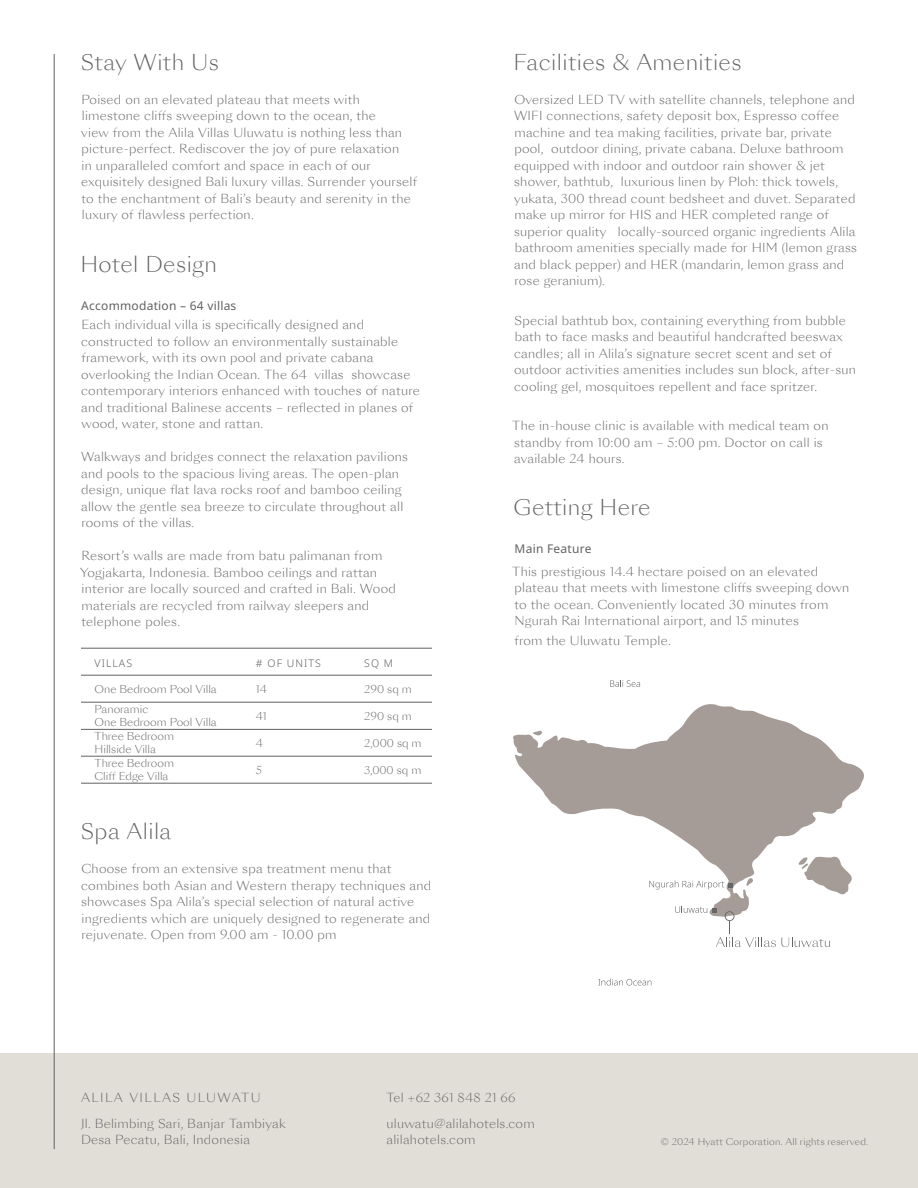
<style>
.page{position:relative;width:918px;height:1188px;background:#fff}
.page>*{position:absolute;margin:0;border:0;box-sizing:border-box;transform-origin:0 0}
.t1{font:300 21px "Sang Bleu Sunrise";letter-spacing:.02em;color:#636161}
.t2{font:300 12px/16.5px "Sang Bleu Sunrise";letter-spacing:.02em;color:#636161}
.t3{font:12px "Noto Sans";letter-spacing:.02em;color:#636161}
.t4{font:300 12px "Sang Bleu Sunrise";letter-spacing:.12em;color:#636161}
.t5{font:300 10.5px "Sang Bleu Sunrise";color:#636161}
.t6{font:300 10.5px "Noto Sans";letter-spacing:.1em;color:#636161}
.t7{font:300 9px "Sang Bleu Sunrise";letter-spacing:.02em;color:#636161}
</style>
<div class="page">
<div style="left:0;top:1053px;width:918px;height:135px;background:#e1ded8"></div>
<hr style="left:81px;top:675px;width:351px;height:1px;background:#636161">
<hr style="left:81px;top:648px;width:351px;height:1px;background:#636161">
<hr style="left:81px;top:702px;width:351px;height:1px;background:#636161">
<hr style="left:81px;top:729px;width:351px;height:1px;background:#636161">
<hr style="left:81px;top:756px;width:351px;height:1px;background:#636161">
<hr style="left:81px;top:783px;width:351px;height:1px;background:#636161">
<hr style="left:54px;top:54px;width:1px;height:1095px;background:#636161">
<svg style="left:513px;top:704px;width:351px;height:212px"></svg>
<svg style="left:746px;top:877px;width:7px;height:10px"></svg>
<svg style="left:797px;top:855px;width:56px;height:40px"></svg>
<svg style="left:610px;top:680px;width:30px;height:7px"></svg>
<svg style="left:675px;top:906px;width:32px;height:7px"></svg>
<svg style="left:598px;top:979px;width:53px;height:7px"></svg>
<svg style="left:649px;top:881px;width:84px;height:8px"></svg>
<svg style="left:713px;top:908px;width:117px;height:39px"></svg>
<p class="t1" style="left:81px;top:48px;width:140px">Stay With Us</p>
<p class="t2" style="left:81px;top:91px;width:338px">Poised on an elevated plateau that meets with limestone cliffs sweeping down to the ocean, the<br>view from the Alila Villas Uluwatu is nothing less than picture-perfect. Rediscover the joy of pure relaxation<br>in unparalleled comfort and space in each of our exquisitely designed Bali luxury villas. Surrender yourself to the enchantment of Bali’s beauty and serenity in the luxury of flawless perfection.</p>
<p class="t1" style="left:80px;top:250px;width:138px">Hotel Design</p>
<p class="t3" style="left:81px;top:299px;width:157px">Accommodation – 64 villas</p>
<p class="t2" style="left:81px;top:317px;width:340px">Each individual villa is specifically designed and constructed to follow an environmentally sustainable framework, with its own pool and private cabana overlooking the Indian Ocean. The 64 villas showcase contemporary interiors enhanced with touches of nature and traditional Balinese accents – reflected in planes of wood, water, stone and rattan.</p>
<p class="t2" style="left:81px;top:449px;width:328px">Walkways and bridges connect the relaxation pavilions and pools to the spacious living areas. The open-plan design, unique flat lava rocks roof and bamboo ceiling allow the gentle sea breeze to circulate throughout all rooms of the villas.</p>
<p class="t2" style="left:80px;top:548px;width:318px">Resort’s walls are made from batu palimanan from Yogjakarta, Indonesia. Bamboo ceilings and rattan interior are locally sourced and crafted in Bali. Wood materials are recycled from railway sleepers and telephone poles.</p>
<p class="t6" style="left:95px;top:658px;width:39px">VILLAS</p>
<p class="t5" style="left:95px;top:682px;width:124px">One Bedroom Pool Villa</p>
<p class="t5" style="left:95px;top:702px;width:55px">Panoramic</p>
<p class="t5" style="left:95px;top:715px;width:124px">One Bedroom Pool Villa</p>
<p class="t5" style="left:95px;top:729px;width:81px">Three Bedroom</p>
<p class="t5" style="left:95px;top:742px;width:63px">Hillside Villa</p>
<p class="t5" style="left:95px;top:756px;width:81px">Three Bedroom</p>
<p class="t5" style="left:95px;top:769px;width:75px">Cliff Edge Villa</p>
<p class="t6" style="left:256px;top:658px;width:66px"># OF UNITS</p>
<p class="t5" style="left:256px;top:682px;width:13px">14</p>
<p class="t5" style="left:256px;top:709px;width:12px">41</p>
<p class="t5" style="left:256px;top:736px;width:9px">4</p>
<p class="t5" style="left:256px;top:763px;width:8px">5</p>
<p class="t6" style="left:364px;top:658px;width:30px">SQ M</p>
<p class="t5" style="left:364px;top:682px;width:49px">290 sq m</p>
<p class="t5" style="left:364px;top:709px;width:49px">290 sq m</p>
<p class="t5" style="left:364px;top:736px;width:59px">2,000 sq m</p>
<p class="t5" style="left:364px;top:763px;width:59px">3,000 sq m</p>
<p class="t1" style="left:81px;top:817px;width:92px">Spa Alila</p>
<p class="t2" style="left:81px;top:861px;width:352px">Choose from an extensive spa treatment menu that combines both Asian and Western therapy techniques and showcases Spa Alila’s special selection of natural active ingredients which are uniquely designed to regenerate and rejuvenate. Open from 9.00 am - 10.00 pm</p>
<p class="t1" style="left:513px;top:48px;width:230px">Facilities &amp; Amenities</p>
<p class="t2" style="left:514px;top:91px;width:344px">Oversized LED TV with satellite channels, telephone and WIFI connections, safety deposit box, Espresso coffee machine and tea making facilities, private bar, private pool, outdoor dining, private cabana. Deluxe bathroom equipped with indoor and outdoor rain shower &amp; jet shower, bathtub, luxurious linen by Ploh: thick towels, yukata, 300 thread count bedsheet and duvet. Separated make up mirror for HIS and HER completed range of superior quality locally-sourced organic ingredients Alila bathroom amenities specially made for HIM (lemon grass and black pepper) and HER (mandarin, lemon grass and rose geranium).</p>
<p class="t2" style="left:514px;top:312px;width:343px">Special bathtub box, containing everything from bubble bath to face masks and beautiful handcrafted beeswax candles; all in Alila’s signature secret scent and set of outdoor activities amenities includes sun block, after-sun cooling gel, mosquitoes repellent and face spritzer.</p>
<p class="t2" style="left:512px;top:418px;width:318px">The in-house clinic is available with medical team on standby from 10:00 am – 5:00 pm. Doctor on call is available 24 hours.</p>
<p class="t1" style="left:514px;top:493px;width:139px">Getting Here</p>
<p class="t3" style="left:515px;top:542px;width:78px">Main Feature</p>
<p class="t2" style="left:512px;top:563px;width:338px">This prestigious 14.4 hectare poised on an elevated plateau that meets with limestone cliffs sweeping down to the ocean. Conveniently located 30 minutes from Ngurah Rai International airport, and 15 minutes</p>
<p class="t2" style="left:514px;top:633px;width:158px">from the Uluwatu Temple.</p>
<p class="t4" style="left:81px;top:1089px;width:181px">ALILA VILLAS ULUWATU</p>
<p class="t2" style="left:81px;top:1116px;width:206px">Jl. Belimbing Sari, Banjar Tambiyak<br>Desa Pecatu, Bali, Indonesia</p>
<p class="t2" style="left:387px;top:1090px;width:131px">Tel +62 361 848 21 66</p>
<p class="t2" style="left:387px;top:1116px;width:150px">uluwatu@alilahotels.com alilahotels.com</p>
<p class="t7" style="left:661px;top:1136px;width:209px">© 2024 Hyatt Corporation. All rights reserved.</p>
</div>
